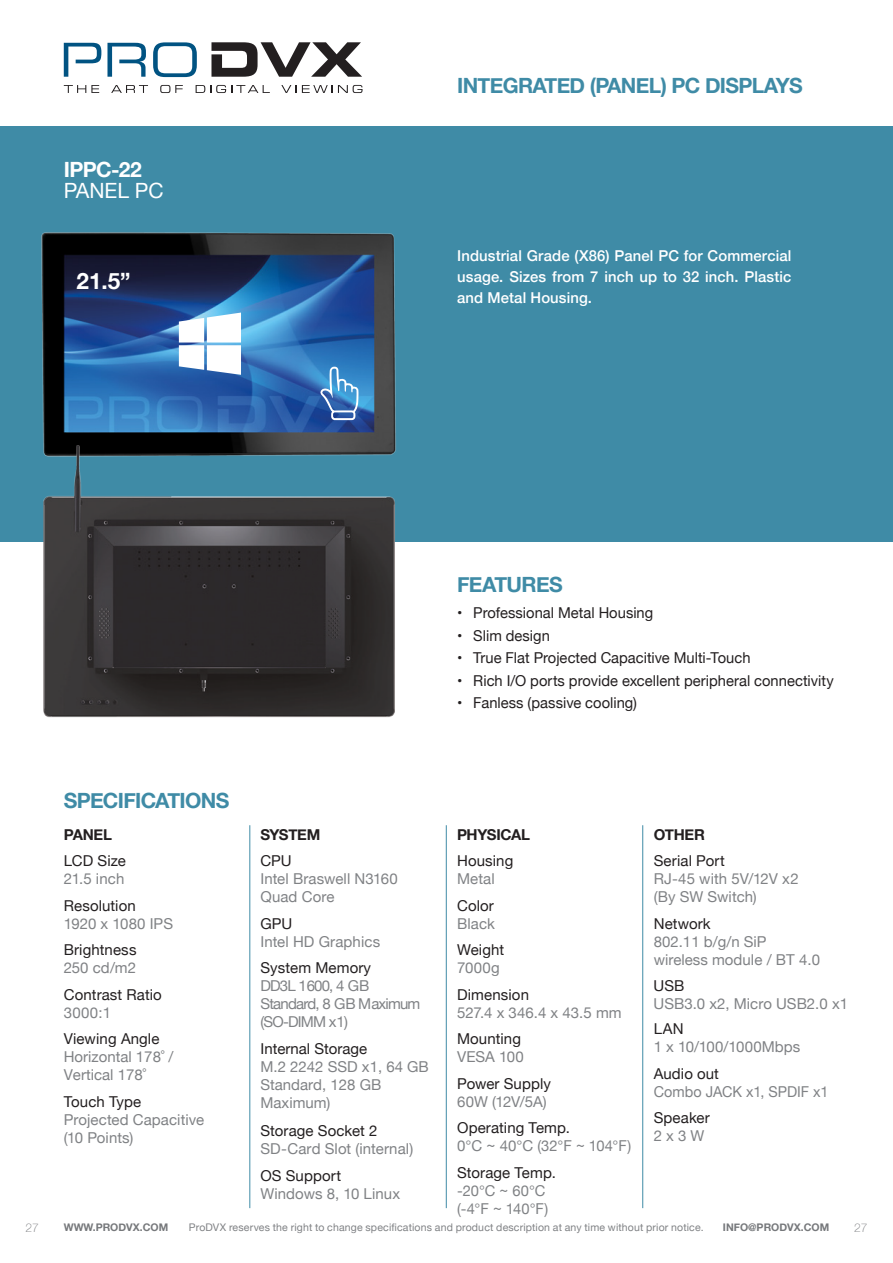
<style>
.page{position:relative;width:893px;height:1263px;background:#fff}
.page>*{position:absolute;margin:0;border:0;box-sizing:border-box;transform-origin:0 0}
.t1{font:700 22.5px "Helvetica Neue";color:#fff}
.t2{font:700 21px "Helvetica Neue";letter-spacing:-.03em;color:#3f8ba6}
.t3{font:700 21px "Helvetica Neue";letter-spacing:-.03em;color:#fff}
.t4{font:21px "Helvetica Neue";color:#fff}
._08_SPEC{font:15px/18px "Helvetica Neue";color:#808285}
._05_FEATURES{font:15px "Helvetica Neue";color:#231f20}
._07_SPEC_SUBTITLE{font:15px "Helvetica Neue";letter-spacing:.005em;color:#231f20}
.t5{font:500 15px/21px "Helvetica Neue";letter-spacing:.01em;color:#fff;text-align:justify}
._08_SPEC-2{font:15px/18px "Helvetica Neue";letter-spacing:-.055em;color:#808285}
._06_SPEC_HEADER{font:700 15px "Helvetica Neue";letter-spacing:-.02em;color:#231f20}
._08_SPEC-3{font:15px/18px "Helvetica Neue";letter-spacing:.005em;color:#231f20}
._08_SPEC-4{font:15px "Helvetica Neue";color:#808285;scale:.96 1}
.t6{font:100 12px "Helvetica Neue";color:#76787b}
.t7{font:10.5px "Helvetica Neue";letter-spacing:.015em;color:#808285}
.t8{font:700 10.5px "Helvetica Neue";color:#76787b}
.s1{color:#808285}
.s2{color:#231f20}
</style>
<div class="page">
<svg style="left:153px;top:42px;width:44px;height:35px"></svg>
<svg style="left:211px;top:42px;width:151px;height:35px"></svg>
<svg style="left:64px;top:43px;width:37px;height:34px"></svg>
<svg style="left:107px;top:43px;width:39px;height:34px"></svg>
<svg style="left:64px;top:85px;width:35px;height:8px"></svg>
<svg style="left:111px;top:85px;width:37px;height:8px"></svg>
<svg style="left:160px;top:85px;width:23px;height:8px"></svg>
<svg style="left:196px;top:85px;width:74px;height:8px"></svg>
<svg style="left:281px;top:85px;width:82px;height:8px"></svg>
<div style="left:0;top:127px;width:893px;height:415px;background:#3f8ba6"></div>
<hr style="left:249px;top:825px;width:1px;height:383px;background:#3f8ba6">
<hr style="left:446px;top:825px;width:1px;height:383px;background:#3f8ba6">
<hr style="left:642px;top:825px;width:1px;height:383px;background:#3f8ba6">
<img style="left:41px;top:232px;width:355px;height:214px">
<img style="left:43px;top:446px;width:353px;height:272px">
<svg style="left:320px;top:366px;width:38px;height:54px;background:#5790c8"></svg>
<svg style="left:179px;top:313px;width:62px;height:62px;background:#d6e3f1"></svg>
<p class="t3" style="left:64px;top:153px;width:79px">IPPC-22</p>
<p class="t4" style="left:64px;top:175px;width:101px">PANEL PC</p>
<p class="t1" style="left:77px;top:264px;width:56px">21.5”</p>
<h2 class="t2" style="left:457px;top:69px;width:347px">INTEGRATED (PANEL) PC DISPLAYS</h2>
<p class="t5" style="left:457px;top:244px;width:336px">Industrial Grade (X86) Panel PC for Commercial usage. Sizes from 7 inch up to 32 inch. Plastic and Metal Housing.</p>
<h2 class="t2" style="left:457px;top:568px;width:107px">FEATURES</h2>
<p class="_05_FEATURES" style="left:457px;top:602px;width:198px">• Professional Metal Housing</p>
<p class="_05_FEATURES" style="left:457px;top:624px;width:94px">• Slim design</p>
<p class="_05_FEATURES" style="left:457px;top:647px;width:295px">• True Flat Projected Capacitive Multi-Touch</p>
<p class="_05_FEATURES" style="left:457px;top:669px;width:378px">• Rich I/O ports provide excellent peripheral connectivity</p>
<p class="_05_FEATURES" style="left:457px;top:692px;width:181px">• Fanless (passive cooling)</p>
<h2 class="t2" style="left:64px;top:784px;width:167px">SPECIFICATIONS</h2>
<p class="_06_SPEC_HEADER" style="left:64px;top:822px;width:50px">PANEL</p>
<p class="_07_SPEC_SUBTITLE" style="left:64px;top:850px;width:64px">LCD Size</p>
<p class="_08_SPEC" style="left:64px;top:871px;width:62px">21.5 inch</p>
<p class="_07_SPEC_SUBTITLE" style="left:64px;top:894px;width:74px">Resolution</p>
<p class="_08_SPEC" style="left:64px;top:915px;width:111px">1920 x 1080 IPS</p>
<p class="_07_SPEC_SUBTITLE" style="left:64px;top:939px;width:74px">Brightness</p>
<p class="_08_SPEC" style="left:64px;top:960px;width:74px">250 cd/m2</p>
<p class="_08_SPEC-3" style="left:64px;top:986px;width:100px">Contrast Ratio<br><span class="s1">3000:1</span></p>
<p class="_08_SPEC" style="left:64px;top:1031px;width:111px"><span class="s2">Viewing Angle<br></span>Horizontal 178˚ /<br>Vertical 178˚</p>
<p class="_07_SPEC_SUBTITLE" style="left:64px;top:1090px;width:79px">Touch Type</p>
<p class="_08_SPEC" style="left:64px;top:1111px;width:142px">Projected Capacitive (10 Points)</p>
<p class="_06_SPEC_HEADER" style="left:260px;top:822px;width:61px">SYSTEM</p>
<p class="_07_SPEC_SUBTITLE" style="left:260px;top:850px;width:33px">CPU</p>
<p class="_08_SPEC" style="left:260px;top:871px;width:139px">Intel Braswell N3160<br>Quad Core</p>
<p class="_07_SPEC_SUBTITLE" style="left:260px;top:912px;width:33px">GPU</p>
<p class="_08_SPEC" style="left:260px;top:933px;width:121px">Intel HD Graphics</p>
<p class="_08_SPEC-2" style="left:260px;top:958px;width:161px"><span class="s2">System Memory<br></span>DD3L 1600, 4 GB<br>Standard, 8 GB Maximum (SO-DIMM x1)</p>
<p class="_08_SPEC" style="left:260px;top:1039px;width:170px"><span class="s2">Internal Storage<br></span>M.2 2242 SSD x1, 64 GB<br>Standard, 128 GB<br>Maximum)</p>
<p class="_08_SPEC" style="left:260px;top:1123px;width:154px"><span class="s2">Storage Socket 2<br></span>SD-Card Slot (internal)</p>
<p class="_08_SPEC" style="left:260px;top:1167px;width:141px"><span class="s2">OS Support<br></span>Windows 8, 10 Linux</p>
<p class="_06_SPEC_HEADER" style="left:457px;top:822px;width:74px">PHYSICAL</p>
<p class="_07_SPEC_SUBTITLE" style="left:457px;top:850px;width:58px">Housing</p>
<p class="_08_SPEC" style="left:457px;top:871px;width:39px">Metal</p>
<p class="_07_SPEC_SUBTITLE" style="left:457px;top:894px;width:38px">Color</p>
<p class="_08_SPEC" style="left:457px;top:915px;width:39px">Black</p>
<p class="_07_SPEC_SUBTITLE" style="left:457px;top:939px;width:49px">Weight</p>
<p class="_08_SPEC" style="left:457px;top:960px;width:44px">7000g</p>
<p class="_07_SPEC_SUBTITLE" style="left:457px;top:983px;width:73px">Dimension</p>
<p class="_08_SPEC" style="left:457px;top:1004px;width:166px">527.4 x 346.4 x 43.5 mm</p>
<p class="_07_SPEC_SUBTITLE" style="left:457px;top:1028px;width:65px">Mounting</p>
<p class="_08_SPEC" style="left:457px;top:1049px;width:68px">VESA 100</p>
<p class="_07_SPEC_SUBTITLE" style="left:457px;top:1072px;width:95px">Power Supply</p>
<p class="_08_SPEC" style="left:457px;top:1093px;width:91px">60W (12V/5A)</p>
<p class="_07_SPEC_SUBTITLE" style="left:457px;top:1117px;width:114px">Operating Temp.</p>
<p class="_08_SPEC" style="left:457px;top:1138px;width:176px">0°C ~ 40°C (32°F ~ 104°F)</p>
<p class="_07_SPEC_SUBTITLE" style="left:457px;top:1161px;width:100px">Storage Temp.</p>
<p class="_08_SPEC" style="left:457px;top:1182px;width:93px">‐20°C ~ 60°C (-4°F ~ 140°F)</p>
<p class="_06_SPEC_HEADER" style="left:654px;top:822px;width:53px">OTHER</p>
<p class="_07_SPEC_SUBTITLE" style="left:654px;top:850px;width:72px">Serial Port</p>
<p class="_08_SPEC" style="left:654px;top:871px;width:146px">RJ‐45 with 5V/12V x2 (By SW Switch)</p>
<p class="_08_SPEC" style="left:654px;top:915px;width:168px"><span class="s2">Network<br></span>802.11 b/g/n SiP wireless module / BT 4.0</p>
<p class="_08_SPEC" style="left:654px;top:978px;width:196px"><span class="s2">USB<br></span>USB3.0 x2, Micro USB2.0 x1</p>
<p class="_07_SPEC_SUBTITLE" style="left:654px;top:1018px;width:31px">LAN</p>
<p class="_08_SPEC" style="left:654px;top:1038px;width:148px">1 x 10/100/1000Mbps</p>
<p class="_07_SPEC_SUBTITLE" style="left:654px;top:1062px;width:67px">Audio out</p>
<p class="_08_SPEC-4" style="left:654px;top:1080px;width:183px">Combo JACK x1, SPDIF x1</p>
<p class="_07_SPEC_SUBTITLE" style="left:654px;top:1107px;width:58px">Speaker</p>
<p class="_08_SPEC" style="left:654px;top:1127px;width:52px">2x 3W</p>
<p class="t6" style="left:26px;top:1219px;width:15px">27</p>
<p class="t8" style="left:64px;top:1219px;width:106px">WWW.PRODVX.COM</p>
<p class="t7" style="left:189px;top:1219px;width:516px">ProDVX reserves the right to change specifications and product description at any time without prior notice.</p>
<p class="t8" style="left:723px;top:1219px;width:108px">INFO@PRODVX.COM</p>
<p class="t6" style="left:854px;top:1219px;width:15px">27</p>
</div>
